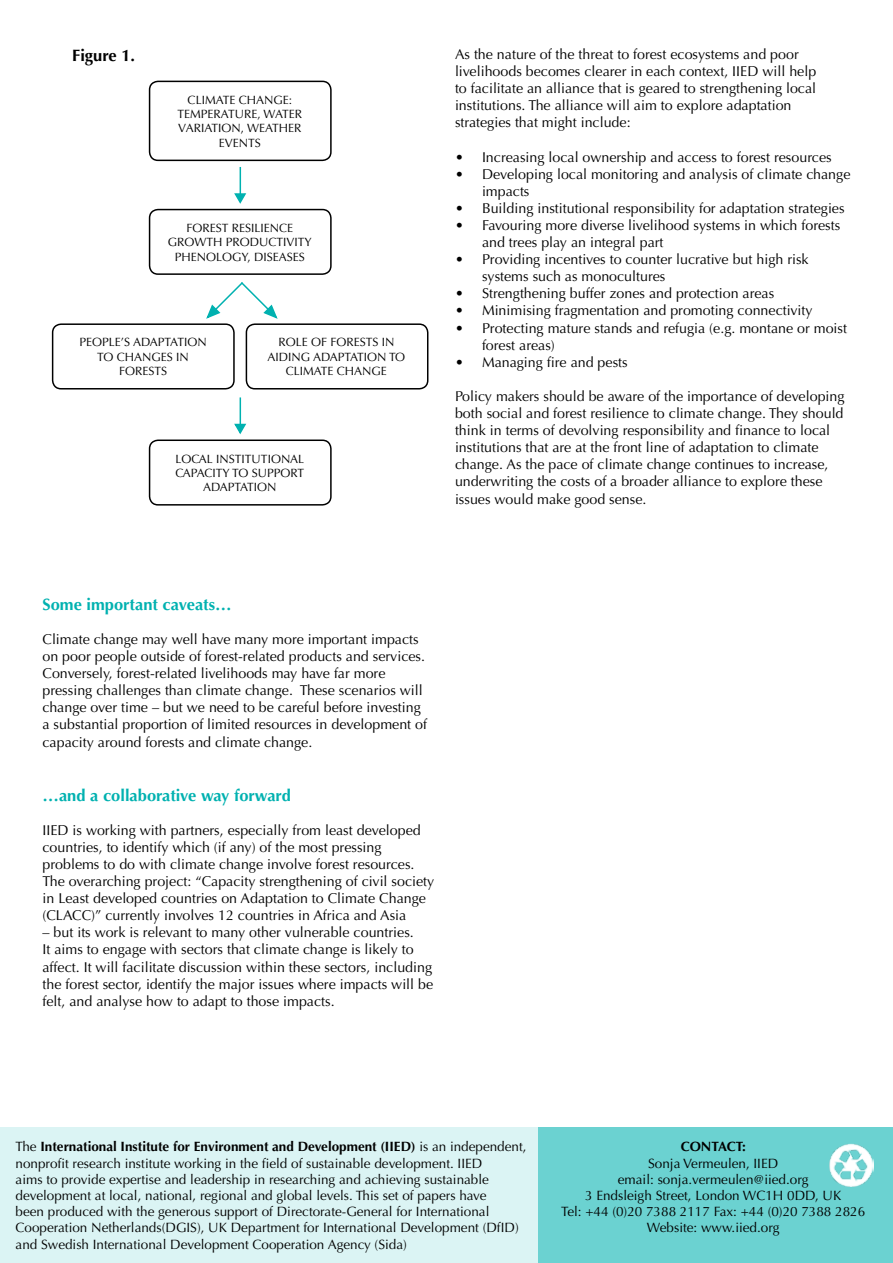
<style>
.page{position:relative;width:893px;height:1263px;background:#fff}
.page>*{position:absolute;margin:0;border:0;box-sizing:border-box;transform-origin:0 0}
.t1{font:700 16.5px "Optima";color:#00b1b0}
.t2{font:700 16.5px "Optima";color:#000}
.t3{font:14.25px/17.1px "Optima";color:#000}
.t4{font:13.5px/16.2px "Optima";color:#000;text-align:center}
.t5{font:700 13.5px "Optima";color:#000}
.t6{font:12px/14.4px "Optima";color:#000;text-align:center}
.s1{font-weight:700}
</style>
<div class="page">
<div style="left:0;top:1127px;width:538px;height:136px;background:#dbf4f4"></div>
<div style="left:538px;top:1127px;width:355px;height:136px;background:#6bd2d1"></div>
<img style="left:829px;top:1143px;width:44px;height:43px">
<div style="left:149px;top:81px;width:183px;height:80px;border:2px solid #000;border-radius:9px"></div>
<div style="left:149px;top:209px;width:183px;height:66px;border:2px solid #000;border-radius:9px"></div>
<div style="left:52px;top:323px;width:183px;height:66px;border:2px solid #000;border-radius:9px"></div>
<div style="left:246px;top:323px;width:182px;height:66px;border:2px solid #000;border-radius:9px"></div>
<div style="left:149px;top:439px;width:183px;height:67px;border:2px solid #000;border-radius:9px"></div>
<svg style="left:234px;top:167px;width:13px;height:37px"></svg>
<svg style="left:234px;top:397px;width:13px;height:38px"></svg>
<svg style="left:206px;top:282px;width:72px;height:37px"></svg>
<p class="t2" style="left:72px;top:45px;width:64px">Figure 1.</p>
<p class="t6" style="left:178px;top:93px;width:126px">CLIMATE CHANGE:<br>TEMPERATURE, WATER<br>VARIATION, WEATHER<br>EVENTS</p>
<p class="t6" style="left:168px;top:221px;width:145px">FOREST RESILIENCE<br>GROWTH PRODUCTIVITY<br>PHENOLOGY, DISEASES</p>
<p class="t6" style="left:80px;top:335px;width:129px">PEOPLE’S ADAPTATION<br>TO CHANGES IN<br>FORESTS</p>
<p class="t6" style="left:267px;top:335px;width:139px">ROLE OF FORESTS IN<br>AIDING ADAPTATION TO<br>CLIMATE CHANGE</p>
<p class="t6" style="left:175px;top:451px;width:130px">LOCAL INSTITUTIONAL<br>CAPACITY TO SUPPORT<br>ADAPTATION</p>
<p class="t3" style="left:455px;top:46px;width:363px">As the nature of the threat to forest ecosystems and poor livelihoods becomes clearer in each context, IIED will help to facilitate an alliance that is geared to strengthening local institutions. The alliance will aim to explore adaptation strategies that might include:</p>
<p class="t3" style="left:482px;top:148px;width:370px">Increasing local ownership and access to forest resources Developing local monitoring and analysis of climate change impacts<br>Building institutional responsibility for adaptation strategies Favouring more diverse livelihood systems in which forests and trees play an integral part<br>Providing incentives to counter lucrative but high risk systems such as monocultures<br>Strengthening buffer zones and protection areas<br>Minimising fragmentation and promoting connectivity Protecting mature stands and refugia (e.g. montane or moist forest areas)<br>Managing fire and pests</p>
<p class="t3" style="left:455px;top:388px;width:391px">Policy makers should be aware of the importance of developing both social and forest resilience to climate change. They should think in terms of devolving responsibility and finance to local institutions that are at the front line of adaptation to climate change. As the pace of climate change continues to increase, underwriting the costs of a broader alliance to explore these issues would make good sense.</p>
<p class="t3" style="left:455px;top:148px;width:10px">• •</p>
<p class="t3" style="left:455px;top:200px;width:10px">• •</p>
<p class="t3" style="left:455px;top:251px;width:10px">•</p>
<p class="t3" style="left:455px;top:285px;width:10px;text-align:justify">• • •</p>
<p class="t3" style="left:455px;top:354px;width:10px">•</p>
<p class="t1" style="left:43px;top:594px;width:191px">Some important caveats…</p>
<p class="t3" style="left:43px;top:631px;width:386px">Climate change may well have many more important impacts on poor people outside of forest-related products and services.<br>Conversely, forest-related livelihoods may have far more pressing challenges than climate change. These scenarios will change over time – but we need to be careful before investing a substantial proportion of limited resources in development of capacity around forests and climate change.</p>
<p class="t1" style="left:43px;top:785px;width:250px">…and a collaborative way forward</p>
<p class="t3" style="left:43px;top:821px;width:393px">IIED is working with partners, especially from least developed countries, to identify which (if any) of the most pressing problems to do with climate change involve forest resources.<br>The overarching project: “Capacity strengthening of civil society in Least developed countries on Adaptation to Climate Change (CLACC)” currently involves 12 countries in Africa and Asia</p>
<p class="t3" style="left:43px;top:924px;width:392px">– but its work is relevant to many other vulnerable countries.<br>It aims to engage with sectors that climate change is likely to affect. It will facilitate discussion within these sectors, including the forest sector, identify the major issues where impacts will be felt, and analyse how to adapt to those impacts.</p>
<p class="t4" style="left:16px;top:1139px;width:512px;text-align:left">The <span class="s1">International Institute for Environment and Development (IIED)</span> is an independent, nonprofit research institute working in the field of sustainable development. IIED<br>aims to provide expertise and leadership in researching and achieving sustainable development at local, national, regional and global levels. This set of papers have<br>been produced with the generous support of Directorate-General for International Cooperation Netherlands(DGIS), UK Department for International Development (DfID) and Swedish International Development Cooperation Agency (Sida)</p>
<p class="t5" style="left:681px;top:1139px;width:67px">CONTACT:</p>
<p class="t4" style="left:561px;top:1155px;width:305px">Sonja Vermeulen, IIED<br>email: sonja.vermeulen@iied.org<br>3 Endsleigh Street, London WC1H 0DD, UK<br>Tel: +44 (0)20 7388 2117 Fax: +44 (0)20 7388 2826<br>Website: www.iied.org</p>
</div>
